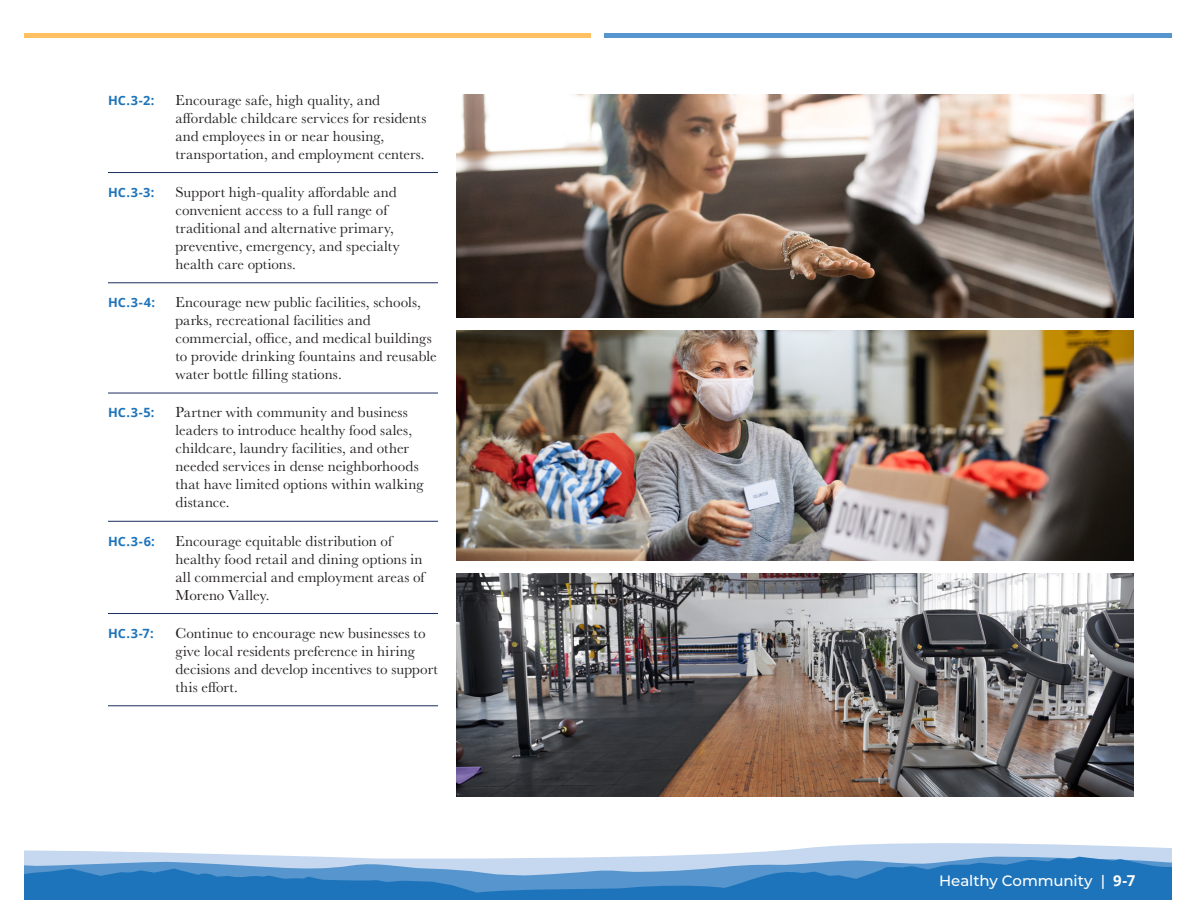
<style>
.page{position:relative;width:1188px;height:918px;background:#fff}
.page>*{position:absolute;margin:0;border:0;box-sizing:border-box;transform-origin:0 0}
.t1{font:15px/18px "Baskerville URW";letter-spacing:.005em;color:#231f20}
.t2{font:500 15px "Montserrat";letter-spacing:-.005em;color:#fff}
.t3{font:700 12.75px "Open Sans";letter-spacing:.015em;color:#1e74bb}
.s1{font-family:"Open Sans";font-weight:700}
</style>
<div class="page">
<div style="left:604px;top:33px;width:568px;height:5px;background:#5695cd"></div>
<div style="left:25px;top:33px;width:566px;height:5px;background:#ffc161"></div>
<svg style="left:25px;top:843px;width:1147px;height:14px"></svg>
<svg style="left:25px;top:857px;width:1147px;height:42px;background:#4d90c9"></svg>
<hr style="left:108px;top:172px;width:330px;height:1px;background:#1b2e5d">
<hr style="left:108px;top:282px;width:330px;height:1px;background:#1b2e5d">
<hr style="left:108px;top:393px;width:330px;height:1px;background:#1b2e5d">
<hr style="left:108px;top:521px;width:330px;height:1px;background:#1b2e5d">
<hr style="left:108px;top:613px;width:330px;height:1px;background:#1b2e5d">
<hr style="left:108px;top:705px;width:330px;height:1px;background:#1b2e5d">
<img style="left:456px;top:94px;width:678px;height:224px">
<img style="left:456px;top:331px;width:678px;height:229px">
<img style="left:456px;top:573px;width:678px;height:223px">
<p class="t3" style="left:108px;top:91px;width:48px">HC.3-2:</p>
<p class="t1" style="left:176px;top:90px;width:252px">Encourage safe, high quality, and affordable childcare services for residents and employees in or near housing, transportation, and employment centers.</p>
<p class="t3" style="left:108px;top:183px;width:48px">HC.3-3:</p>
<p class="t1" style="left:176px;top:182px;width:226px">Support high-quality affordable and convenient access to a full range of traditional and alternative primary, preventive, emergency, and specialty health care options.</p>
<p class="t3" style="left:108px;top:294px;width:49px">HC.3-4:</p>
<p class="t1" style="left:176px;top:293px;width:263px">Encourage new public facilities, schools, parks, recreational facilities and commercial, office, and medical buildings to provide drinking fountains and reusable water bottle filling stations.</p>
<p class="t3" style="left:108px;top:404px;width:48px">HC.3-5:</p>
<p class="t1" style="left:176px;top:403px;width:250px">Partner with community and business leaders to introduce healthy food sales, childcare, laundry facilities, and other needed services in dense neighborhoods that have limited options within walking distance.</p>
<p class="t3" style="left:108px;top:532px;width:48px">HC.3-6:</p>
<p class="t1" style="left:176px;top:531px;width:251px">Encourage equitable distribution of healthy food retail and dining options in all commercial and employment areas of Moreno Valley.</p>
<p class="t3" style="left:108px;top:624px;width:47px">HC.3-7:</p>
<p class="t1" style="left:176px;top:623px;width:264px">Continue to encourage new businesses to give local residents preference in hiring decisions and develop incentives to support this effort.</p>
<p class="t2" style="left:939px;top:870px;width:198px">Healthy Community | <span class="s1">9-7</span></p>
</div>
